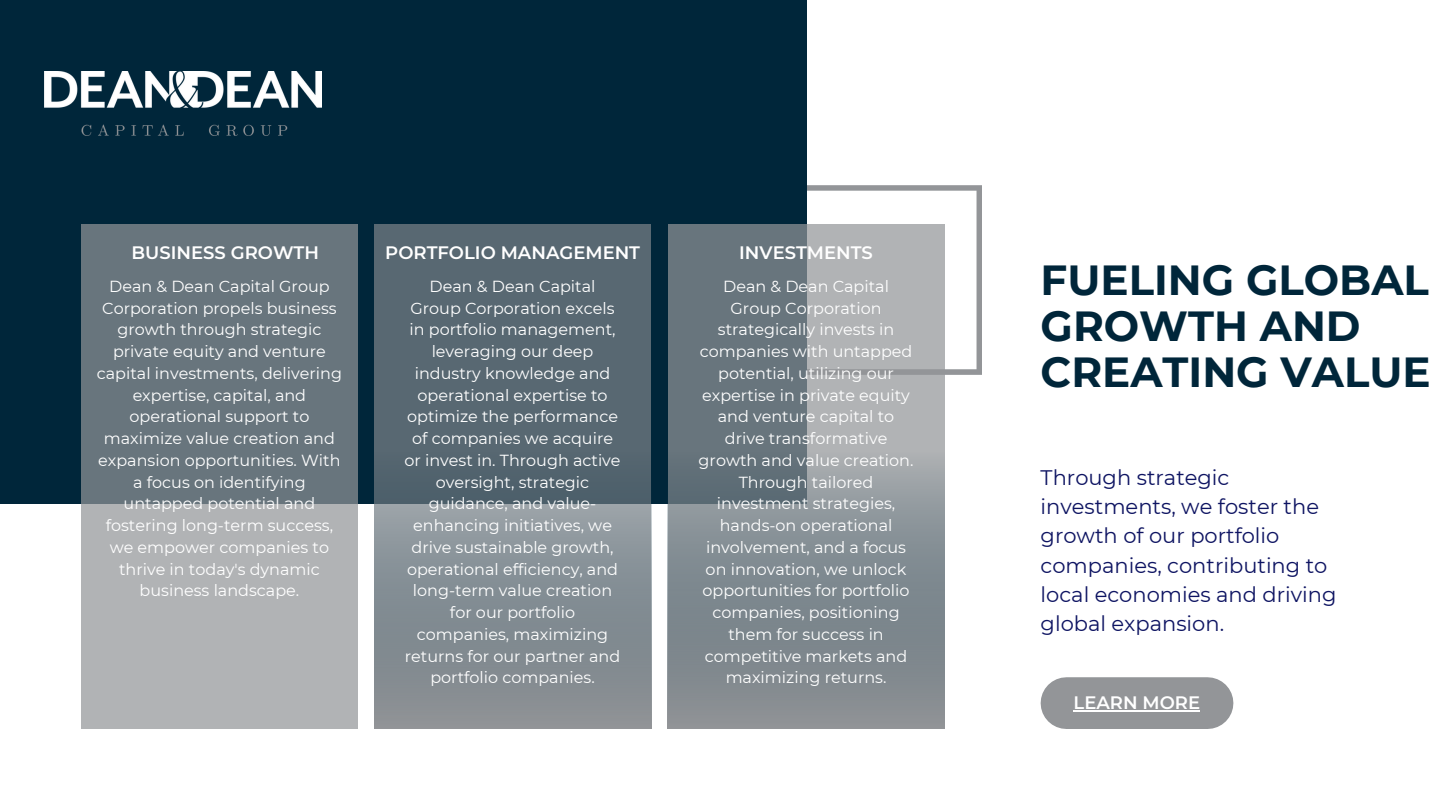
<style>
.page{position:relative;width:1440px;height:810px;background:#fff}
.page>*{position:absolute;margin:0;border:0;box-sizing:border-box;transform-origin:0 0}
.t1{font:700 42px/45.8px "Montserrat";color:#00263a}
.t2{font:21px/29.2px "Montserrat";color:#0e1462}
.t3{font:600 18px "Montserrat";color:#fff}
.t4{font:16px/21.8px "Montserrat";color:#fff;text-align:center}
</style>
<div class="page">
<svg style="left:806px;top:185px;width:176px;height:190px"></svg>
<div style="left:0;top:0;width:806px;height:504px;background:#00263a"></div>
<svg style="left:81px;top:224px;width:277px;height:505px;background:#889095"></svg>
<div style="left:374px;top:224px;width:277px;height:505px;background:#586872"></div>
<svg style="left:668px;top:224px;width:276px;height:228px;background:#8b9298"></svg>
<div style="left:1067px;top:677px;width:140px;height:52px;background:#939598"></div>
<svg style="left:374px;top:493px;width:277px;height:236px;background:#858e94"></svg>
<svg style="left:668px;top:452px;width:276px;height:277px;background:#828b91"></svg>
<hr style="left:1074px;top:710px;width:126px;height:2px;background:#fff">
<img style="left:44px;top:72px;width:278px;height:63px">
<p class="t3" style="left:132px;top:241px;width:189px">BUSINESS GROWTH</p>
<p class="t3" style="left:385px;top:241px;width:256px">PORTFOLIO MANAGEMENT</p>
<p class="t3" style="left:739px;top:241px;width:135px">INVESTMENTS</p>
<p class="t4" style="left:97px;top:275px;width:247px">Dean &amp; Dean Capital Group<br>Corporation propels business growth through strategic private equity and venture capital investments, delivering expertise, capital, and operational support to maximize value creation and expansion opportunities. With a focus on identifying untapped potential and fostering long-term success, we empower companies to thrive in today's dynamic business landscape.</p>
<p class="t4" style="left:699px;top:275px;width:216px">Dean &amp; Dean Capital<br>Group Corporation strategically invests in companies with untapped potential, utilizing our expertise in private equity and venture capital to drive transformative growth and value creation.<br>Through tailored investment strategies, hands-on operational involvement, and a focus on innovation, we unlock opportunities for portfolio companies, positioning them for success in competitive markets and maximizing returns.</p>
<p class="t4" style="left:405px;top:275px;width:218px">Dean &amp; Dean Capital<br>Group Corporation excels in portfolio management, leveraging our deep industry knowledge and operational expertise to optimize the performance of companies we acquire or invest in. Through active oversight, strategic guidance, and value&shy;enhancing initiatives, we drive sustainable growth, operational efficiency, and long-term value creation for our portfolio companies, maximizing returns for our partner and portfolio companies.</p>
<p class="t1" style="left:1041px;top:257px;width:391px">FUELING GLOBAL<br>GROWTH AND<br>CREATING VALUE</p>
<p class="t2" style="left:1041px;top:463px;width:297px">Through strategic investments, we foster the growth of our portfolio companies, contributing to local economies and driving global expansion.</p>
<p class="t3" style="left:1074px;top:691px;width:128px">LEARN MORE</p>
</div>
